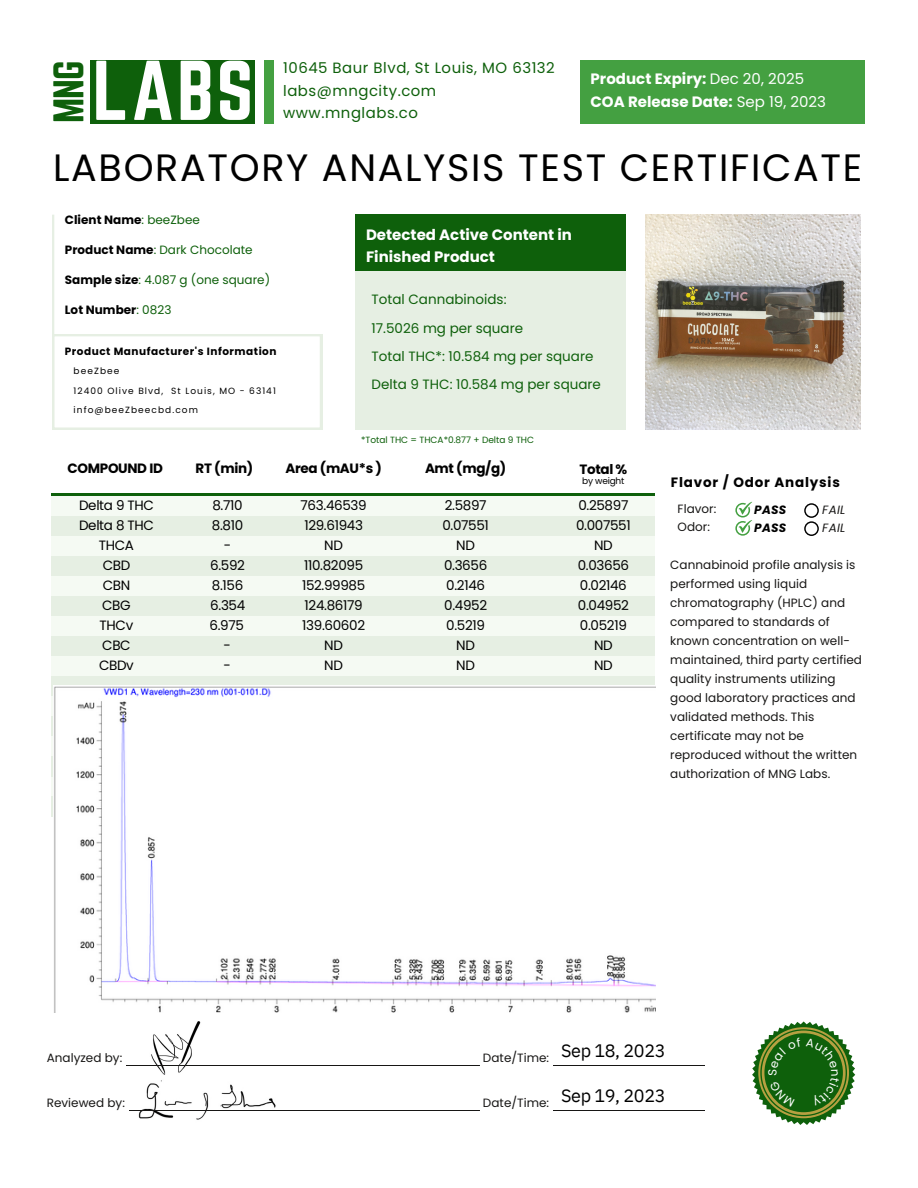
<style>
.page{position:relative;width:918px;height:1188px;background:#fff}
.page>*{position:absolute;margin:0;border:0;box-sizing:border-box;transform-origin:0 0}
.t1{font:74.1px "Norwester";color:#fff}
.t2{font:38.1px "Poppins";letter-spacing:.045em;color:#000}
.t3{font:37.5px "Norwester";color:#0e600b}
.t4{font:18px "IBM Plex Sans";letter-spacing:-.025em;color:#000}
.t5{font:700 15px/22.5px "Poppins";color:#fff}
.t6{font:14.85px/22.5px "Poppins";letter-spacing:.035em;color:#0e600b}
.t7{font:13.5px "Poppins";letter-spacing:-.025em;color:#000}
.t8{font:13.5px "Poppins";color:#0e600b}
.t9{font:700 13.5px "Poppins";letter-spacing:-.025em;color:#000}
.t10{font:700 13.5px "Poppins";letter-spacing:.06em;color:#000}
.t11{font:12px/19px "Poppins";letter-spacing:.005em;color:#171615}
.t12{font:12px "Poppins";color:#0e600b}
.t13{font:700 12px "Poppins";color:#000}
.t14{font:italic 700 12px/18px "Poppins";letter-spacing:.025em;color:#000}
.t15{font:italic 12px/18px "Poppins";letter-spacing:.025em;color:#171615}
.t16{font:700 10.5px "Poppins";letter-spacing:.05em;color:#000}
.t17{font:9px "Poppins";letter-spacing:.12em;color:#000}
.t18{font:9px "Poppins";color:#0e600b}
.t19{font:9px "Poppins";letter-spacing:-.025em;color:#000}
.s1{font-weight:400}
.s2{font-weight:400;color:#0e600b}
.s3{font-weight:700;color:#000}
</style>
<div class="page">
<div style="left:265px;top:60px;width:9px;height:64px;background:#44a041"></div>
<hr style="left:314px;top:493px;width:341px;height:3px;background:#0e600b">
<div style="left:314px;top:496px;width:341px;height:20px;background:#f5faf3"></div>
<div style="left:314px;top:516px;width:341px;height:20px;background:#e6efe3"></div>
<div style="left:314px;top:536px;width:341px;height:20px;background:#f5faf3"></div>
<div style="left:314px;top:556px;width:341px;height:20px;background:#e6efe3"></div>
<div style="left:314px;top:576px;width:341px;height:20px;background:#f5faf3"></div>
<div style="left:314px;top:596px;width:341px;height:20px;background:#e6efe3"></div>
<div style="left:314px;top:616px;width:341px;height:20px;background:#f5faf3"></div>
<div style="left:314px;top:636px;width:341px;height:20px;background:#e6efe3"></div>
<div style="left:314px;top:656px;width:341px;height:20px;background:#f5faf3"></div>
<div style="left:314px;top:676px;width:341px;height:20px;background:#e6efe3"></div>
<hr style="left:52px;top:493px;width:341px;height:3px;background:#0e600b">
<div style="left:52px;top:496px;width:341px;height:20px;background:#f5faf3"></div>
<div style="left:52px;top:516px;width:341px;height:20px;background:#e6efe3"></div>
<div style="left:52px;top:536px;width:341px;height:20px;background:#f5faf3"></div>
<div style="left:52px;top:556px;width:341px;height:20px;background:#e6efe3"></div>
<div style="left:52px;top:576px;width:341px;height:20px;background:#f5faf3"></div>
<div style="left:52px;top:596px;width:341px;height:20px;background:#e6efe3"></div>
<div style="left:52px;top:616px;width:341px;height:20px;background:#f5faf3"></div>
<div style="left:52px;top:636px;width:341px;height:20px;background:#e6efe3"></div>
<div style="left:52px;top:656px;width:341px;height:20px;background:#f5faf3"></div>
<div style="left:52px;top:676px;width:341px;height:20px;background:#e6efe3"></div>
<img style="left:138px;top:1080px;width:138px;height:40px">
<img style="left:151px;top:1021px;width:50px;height:54px">
<svg style="left:126px;top:1065px;width:354px;height:1px"></svg>
<svg style="left:129px;top:1110px;width:351px;height:1px"></svg>
<svg style="left:553px;top:1065px;width:152px;height:1px"></svg>
<svg style="left:553px;top:1110px;width:152px;height:1px"></svg>
<div style="left:356px;top:214px;width:270px;height:57px;background:#0e600b"></div>
<div style="left:356px;top:271px;width:270px;height:159px;background:#e6efe3"></div>
<div style="left:91px;top:60px;width:164px;height:64px;background:#0e600b"></div>
<div style="left:581px;top:60px;width:284px;height:64px;background:#44a041"></div>
<svg style="left:735px;top:502px;width:17px;height:34px"></svg>
<svg style="left:804px;top:503px;width:15px;height:33px"></svg>
<svg style="left:54px;top:334px;width:268px;height:96px"></svg>
<hr style="left:52px;top:215px;width:2px;height:215px;background:#e6efe3">
<img style="left:53px;top:685px;width:602px;height:328px">
<img style="left:645px;top:214px;width:215px;height:215px">
<svg style="left:752px;top:1021px;width:103px;height:104px"></svg>
<p class="t1" style="left:93px;top:46px;width:162px">LABS</p>
<p class="t3" style="left:46px;top:123px;width:64px;rotate:-90deg">MNG</p>
<p class="t6" style="left:283px;top:57px;width:273px">10645 Baur Blvd, St Louis, MO 63132 labs@mngcity.com</p>
<p class="t6" style="left:283px;top:102px;width:136px">www.mnglabs.co</p>
<p class="t5" style="left:591px;top:67px;width:215px">Product Expiry: <span class="s1">Dec 20, 2025</span></p>
<p class="t5" style="left:591px;top:91px;width:237px">COA Release Date: <span class="s1">Sep 19, 2023</span></p>
<p class="t2" style="left:53px;top:141px;width:811px">LABORATORY ANALYSIS TEST CERTIFICATE</p>
<p class="t13" style="left:65px;top:212px;width:137px">Client Name<span class="s2">: beeZbee</span></p>
<p class="t12" style="left:65px;top:242px;width:189px"><span class="s3">Product Name</span>: Dark Chocolate</p>
<p class="t12" style="left:65px;top:272px;width:207px"><span class="s3">Sample size</span>: 4.087 g (one square)</p>
<p class="t13" style="left:65px;top:302px;width:108px">Lot Number<span class="s2">: 0823</span></p>
<p class="t16" style="left:65px;top:344px;width:213px">Product Manufacturer's Information</p>
<p class="t17" style="left:74px;top:365px;width:47px">beeZbee</p>
<p class="t17" style="left:74px;top:384px;width:204px">12400 Olive Blvd, St Louis, MO - 63141</p>
<p class="t17" style="left:74px;top:404px;width:126px">info@beeZbeecbd.com</p>
<p class="t9" style="left:68px;top:459px;width:97px">COMPOUND ID</p>
<p class="t7" style="left:79px;top:496px;width:76px">Delta 9 THC</p>
<p class="t7" style="left:79px;top:516px;width:76px">Delta 8 THC</p>
<p class="t7" style="left:99px;top:536px;width:37px">THCA</p>
<p class="t7" style="left:103px;top:556px;width:29px">CBD</p>
<p class="t7" style="left:103px;top:576px;width:29px">CBN</p>
<p class="t7" style="left:102px;top:596px;width:30px">CBG</p>
<p class="t7" style="left:100px;top:616px;width:35px">THCv</p>
<p class="t7" style="left:102px;top:635px;width:30px">CBC</p>
<p class="t7" style="left:99px;top:655px;width:36px">CBDv</p>
<p class="t9" style="left:196px;top:459px;width:59px">RT (min)</p>
<p class="t7" style="left:212px;top:496px;width:32px">8.710</p>
<p class="t7" style="left:212px;top:516px;width:33px">8.810</p>
<p class="t7" style="left:224px;top:536px;width:9px">-</p>
<p class="t7" style="left:210px;top:556px;width:36px">6.592</p>
<p class="t7" style="left:212px;top:576px;width:33px">8.156</p>
<p class="t7" style="left:210px;top:596px;width:37px">6.354</p>
<p class="t7" style="left:210px;top:616px;width:36px">6.975</p>
<p class="t7" style="left:223px;top:635px;width:9px">-</p>
<p class="t7" style="left:223px;top:655px;width:9px">-</p>
<p class="t5" style="left:366px;top:223px;width:207px">Detected Active Content in<br>Finished Product</p>
<p class="t8" style="left:372px;top:290px;width:136px">Total Cannabinoids:</p>
<p class="t8" style="left:372px;top:318px;width:153px">17.5026 mg per square</p>
<p class="t8" style="left:372px;top:347px;width:223px">Total THC*: 10.584 mg per square</p>
<p class="t8" style="left:372px;top:375px;width:231px">Delta 9 THC: 10.584 mg per square</p>
<p class="t18" style="left:361px;top:434px;width:174px">*Total THC = THCA*0.877 + Delta 9 THC</p>
<p class="t9" style="left:285px;top:459px;width:98px">Area (mAU*s )</p>
<p class="t7" style="left:301px;top:496px;width:68px">763.46539</p>
<p class="t7" style="left:304px;top:516px;width:60px">129.61943</p>
<p class="t7" style="left:324px;top:536px;width:20px">ND</p>
<p class="t7" style="left:304px;top:556px;width:61px">110.82095</p>
<p class="t7" style="left:302px;top:576px;width:65px">152.99985</p>
<p class="t7" style="left:305px;top:596px;width:60px">124.86179</p>
<p class="t7" style="left:302px;top:616px;width:64px">139.60602</p>
<p class="t7" style="left:324px;top:635px;width:20px">ND</p>
<p class="t7" style="left:324px;top:655px;width:20px">ND</p>
<p class="t9" style="left:425px;top:459px;width:83px">Amt (mg/g)</p>
<p class="t7" style="left:445px;top:496px;width:43px">2.5897</p>
<p class="t7" style="left:442px;top:516px;width:48px">0.07551</p>
<p class="t7" style="left:456px;top:536px;width:20px">ND</p>
<p class="t7" style="left:444px;top:556px;width:45px">0.3656</p>
<p class="t7" style="left:446px;top:576px;width:40px">0.2146</p>
<p class="t7" style="left:444px;top:596px;width:44px">0.4952</p>
<p class="t7" style="left:446px;top:616px;width:40px">0.5219</p>
<p class="t7" style="left:456px;top:635px;width:20px">ND</p>
<p class="t7" style="left:456px;top:655px;width:20px">ND</p>
<p class="t9" style="left:579px;top:460px;width:49px">Total %</p>
<p class="t19" style="left:582px;top:475px;width:44px">by weight</p>
<p class="t7" style="left:578px;top:496px;width:52px">0.25897</p>
<p class="t7" style="left:576px;top:516px;width:56px">0.007551</p>
<p class="t7" style="left:594px;top:536px;width:20px">ND</p>
<p class="t7" style="left:578px;top:556px;width:53px">0.03656</p>
<p class="t7" style="left:580px;top:576px;width:48px">0.02146</p>
<p class="t7" style="left:578px;top:596px;width:53px">0.04952</p>
<p class="t7" style="left:580px;top:616px;width:48px">0.05219</p>
<p class="t7" style="left:594px;top:635px;width:20px">ND</p>
<p class="t7" style="left:594px;top:655px;width:20px">ND</p>
<p class="t10" style="left:671px;top:472px;width:171px">Flavor / Odor Analysis</p>
<p class="t14" style="left:754px;top:501px;width:34px">PASS<br>PASS</p>
<p class="t15" style="left:822px;top:500px;width:25px">FAIL<br>FAIL</p>
<p class="t11" style="left:678px;top:499px;width:40px">Flavor:</p>
<p class="t11" style="left:678px;top:517px;width:34px">Odor:</p>
<p class="t11" style="left:670px;top:555px;width:193px">Cannabinoid profile analysis is performed using liquid chromatography (HPLC) and compared to standards of known concentration on well&shy;maintained, third party certified quality instruments utilizing good laboratory practices and validated methods. This certificate may not be reproduced without the written authorization of MNG Labs.</p>
<p class="t11" style="left:47px;top:1048px;width:77px">Analyzed by:</p>
<p class="t11" style="left:47px;top:1093px;width:80px">Reviewed by:</p>
<p class="t11" style="left:483px;top:1048px;width:68px">Date/Time:</p>
<p class="t11" style="left:483px;top:1093px;width:68px">Date/Time:</p>
<p class="t4" style="left:561px;top:1039px;width:106px">Sep 18, 2023</p>
<p class="t4" style="left:561px;top:1084px;width:106px">Sep 19, 2023</p>
</div>
